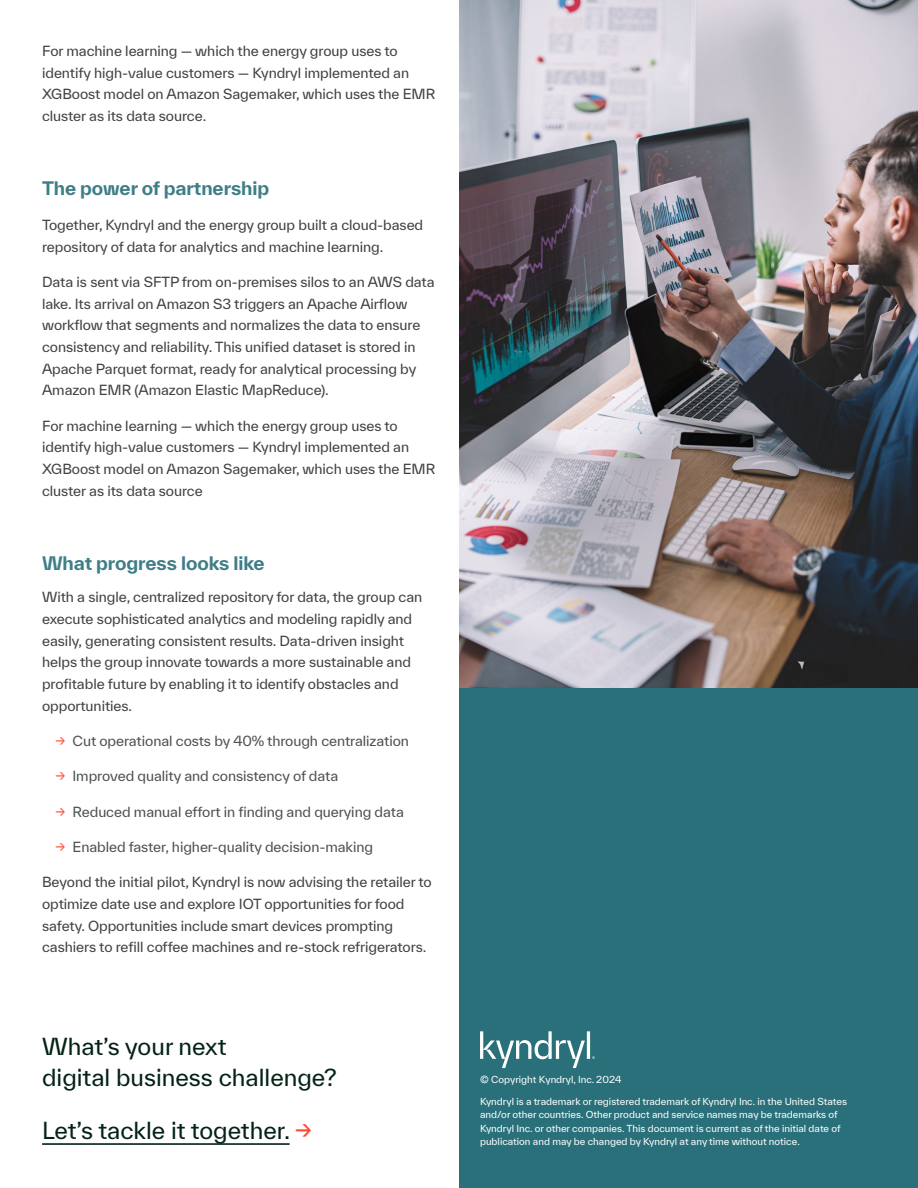
<style>
.page{position:relative;width:918px;height:1188px;background:#fff}
.page>*{position:absolute;margin:0;border:0;box-sizing:border-box;transform-origin:0 0}
.t1{font:22.65px/31.2px "TWK Everett";color:#042315}
.Flyer_Body_Text{font:700 18px "TWK Everett";letter-spacing:-.005em;color:#3e7e87}
.Flyer_Body_Text-2{font:13.5px/21.8px "TWK Everett";letter-spacing:-.005em;color:#414042}
.Flyer_Body_Text-3{font:13.5px "TWK Everett";letter-spacing:-.005em;color:#505050}
.t2{font:9.3px/13.5px "TWK Everett";color:#fff}
.s1{color:#ff5743}
.s2{color:#ff462d}
</style>
<div class="page">
<div style="left:459px;top:459px;width:459px;height:729px;background:#29707a"></div>
<img style="left:459px;top:0;width:459px;height:688px">
<hr style="left:42px;top:1143px;width:248px;height:2px;background:#042315">
<svg style="left:480px;top:1031px;width:115px;height:37px"></svg>
<p class="Flyer_Body_Text-2" style="left:42px;top:40px;width:395px">For machine learning — which the energy group uses to identify high-value customers — Kyndryl implemented an XGBoost model on Amazon Sagemaker, which uses the EMR cluster as its data source.</p>
<p class="Flyer_Body_Text" style="left:42px;top:175px;width:229px">The power of partnership</p>
<p class="Flyer_Body_Text-2" style="left:42px;top:214px;width:383px">Together, Kyndryl and the energy group built a cloud-based repository of data for analytics and machine learning.</p>
<p class="Flyer_Body_Text-2" style="left:42px;top:271px;width:394px">Data is sent via SFTP from on-premises silos to an AWS data lake. Its arrival on Amazon S3 triggers an Apache Airflow workflow that segments and normalizes the data to ensure consistency and reliability. This unified dataset is stored in Apache Parquet format, ready for analytical processing by Amazon EMR (Amazon Elastic MapReduce).</p>
<p class="Flyer_Body_Text-2" style="left:42px;top:415px;width:395px">For machine learning — which the energy group uses to identify high-value customers — Kyndryl implemented an XGBoost model on Amazon Sagemaker, which uses the EMR cluster as its data source</p>
<p class="Flyer_Body_Text" style="left:42px;top:550px;width:224px">What progress looks like</p>
<p class="Flyer_Body_Text-2" style="left:42px;top:586px;width:382px">With a single, centralized repository for data, the group can execute sophisticated analytics and modeling rapidly and easily, generating consistent results. Data-driven insight helps the group innovate towards a more sustainable and profitable future by enabling it to identify obstacles and opportunities.</p>
<p class="Flyer_Body_Text-3" style="left:56px;top:732px;width:355px"><span class="s1">→</span> Cut operational costs by 40% through centralization</p>
<p class="Flyer_Body_Text-3" style="left:56px;top:767px;width:284px"><span class="s1">→</span> Improved quality and consistency of data</p>
<p class="Flyer_Body_Text-3" style="left:56px;top:802px;width:350px"><span class="s1">→</span> Reduced manual effort in finding and querying data</p>
<p class="Flyer_Body_Text-3" style="left:56px;top:837px;width:319px"><span class="s1">→</span> Enabled faster, higher-quality decision-making</p>
<p class="Flyer_Body_Text-2" style="left:42px;top:871px;width:391px">Beyond the initial pilot, Kyndryl is now advising the retailer to optimize date use and explore IOT opportunities for food safety. Opportunities include smart devices prompting cashiers to refill coffee machines and re-stock refrigerators.</p>
<h1 class="t1" style="left:42px;top:1030px;width:296px">What’s your next<br>digital business challenge?</h1>
<h1 class="t1" style="left:42px;top:1115px;width:272px">Let’s tackle it together. <span class="s2">→</span></h1>
<p class="t2" style="left:480px;top:1073px;width:143px">© Copyright Kyndryl, Inc. 2024</p>
<p class="t2" style="left:480px;top:1094px;width:368px">Kyndryl is a trademark or registered trademark of Kyndryl Inc. in the United States and/or other countries. Other product and service names may be trademarks of Kyndryl Inc. or other companies. This document is current as of the initial date of publication and may be changed by Kyndryl at any time without notice.</p>
</div>
